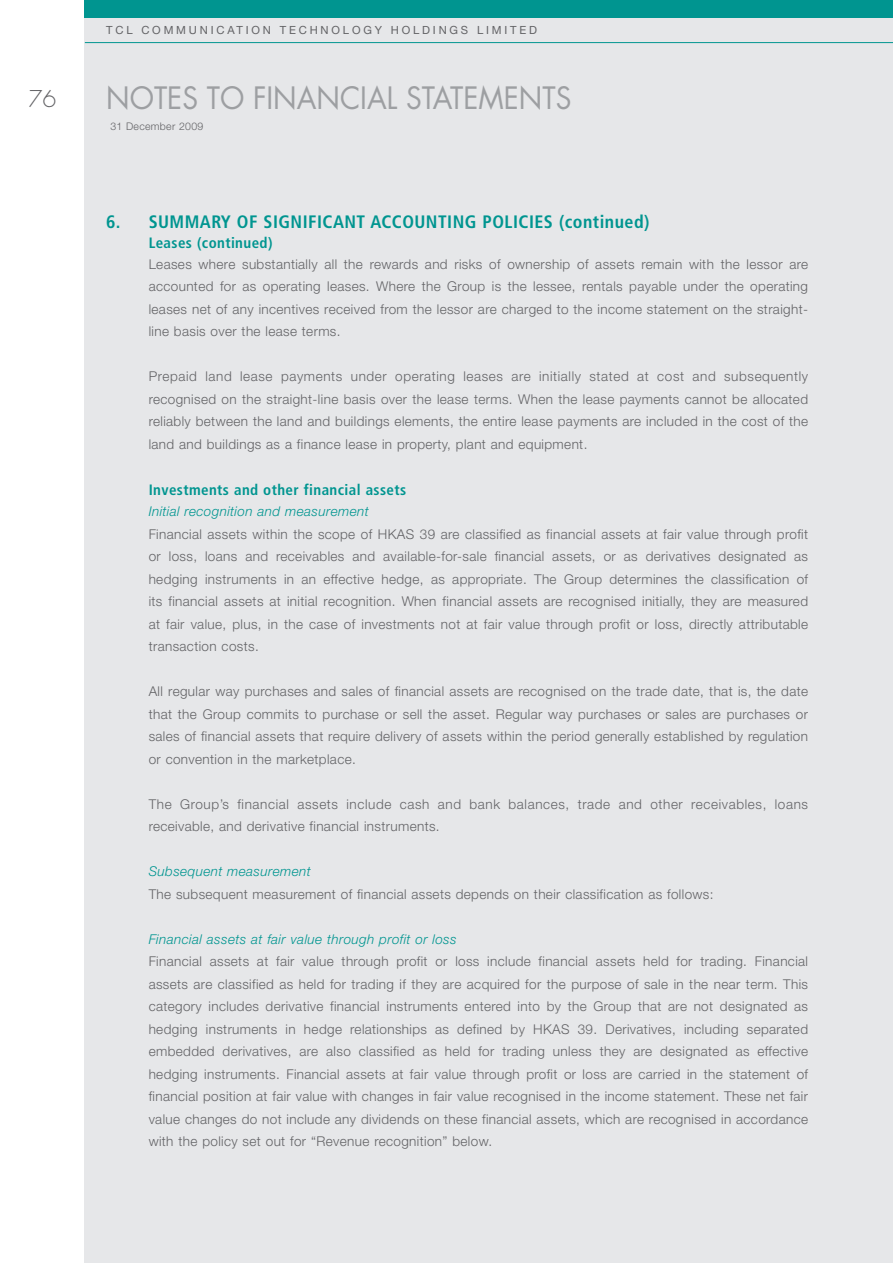
<style>
.page{position:relative;width:893px;height:1263px;background:#fff}
.page>*{position:absolute;margin:0;border:0;box-sizing:border-box;transform-origin:0 0}
.t1{font:30px "Futura Std";color:#9d9fa2;scale:.94 1}
.t2{font:300 22.5px "Futura Std";color:#636366}
.t3{font:700 condensed 18px "Frutiger LT Std";letter-spacing:.025em;color:#009590}
.t4{font:700 condensed 15px "Frutiger LT Std";letter-spacing:.025em;color:#009590}
.t5{font:300 13.5px/22.5px "Helvetica Neue LT Std";letter-spacing:.03em;color:#636366;text-align:justify}
.t6{font:italic 300 13.5px "Helvetica Neue LT Std";letter-spacing:.03em;color:#009590}
.t7{font:11.25px "Helvetica Neue LT Std";letter-spacing:.25em;color:#636366}
.t8{font:300 10.5px "Helvetica Neue LT Std";letter-spacing:.03em;color:#636366}
</style>
<div class="page">
<div style="left:85px;top:0;width:807px;height:1263px;background:#e6e7e9"></div>
<div style="left:85px;top:0;width:807px;height:17px;background:#009590"></div>
<hr style="left:85px;top:42px;width:807px;height:1px;background:#009590">
<h2 class="t2" style="left:28px;top:86px;width:29px">76</h2>
<p class="t7" style="left:106px;top:24px;width:432px">TCL COMMUNICATION TECHNOLOGY HOLDINGS LIMITED</p>
<h1 class="t1" style="left:106px;top:81px;width:496px">NOTES TO FINANCIAL STATEMENTS</h1>
<p class="t8" style="left:110px;top:122px;width:94px">31 December 2009</p>
<h3 class="t3" style="left:106px;top:211px;width:545px">6. SUMMARY OF SIGNIFICANT ACCOUNTING POLICIES (continued)</h3>
<p class="t4" style="left:149px;top:233px;width:125px">Leases (continued)</p>
<p class="t5" style="left:149px;top:254px;width:661px">Leases where substantially all the rewards and risks of ownership of assets remain with the lessor are accounted for as operating leases. Where the Group is the lessee, rentals payable under the operating leases net of any incentives received from the lessor are charged to the income statement on the straight&shy;line basis over the lease terms.</p>
<p class="t5" style="left:149px;top:367px;width:661px">Prepaid land lease payments under operating leases are initially stated at cost and subsequently recognised on the straight-line basis over the lease terms. When the lease payments cannot be allocated reliably between the land and buildings elements, the entire lease payments are included in the cost of the land and buildings as a finance lease in property, plant and equipment.</p>
<p class="t4" style="left:149px;top:481px;width:259px">Investments and other financial assets</p>
<p class="t6" style="left:149px;top:506px;width:221px">Initial recognition and measurement</p>
<p class="t5" style="left:149px;top:524px;width:661px">Financial assets within the scope of HKAS 39 are classified as financial assets at fair value through profit or loss, loans and receivables and available-for-sale financial assets, or as derivatives designated as hedging instruments in an effective hedge, as appropriate. The Group determines the classification of its financial assets at initial recognition. When financial assets are recognised initially, they are measured at fair value, plus, in the case of investments not at fair value through profit or loss, directly attributable transaction costs.</p>
<p class="t5" style="left:149px;top:682px;width:661px">All regular way purchases and sales of financial assets are recognised on the trade date, that is, the date that the Group commits to purchase or sell the asset. Regular way purchases or sales are purchases or sales of financial assets that require delivery of assets within the period generally established by regulation or convention in the marketplace.</p>
<p class="t5" style="left:149px;top:794px;width:661px">The Group’s financial assets include cash and bank balances, trade and other receivables, loans receivable, and derivative financial instruments.</p>
<p class="t6" style="left:149px;top:866px;width:164px">Subsequent measurement</p>
<p class="t5" style="left:149px;top:884px;width:566px">The subsequent measurement of financial assets depends on their classification as follows:</p>
<p class="t6" style="left:149px;top:934px;width:309px">Financial assets at fair value through profit or loss</p>
<p class="t5" style="left:149px;top:952px;width:661px">Financial assets at fair value through profit or loss include financial assets held for trading. Financial assets are classified as held for trading if they are acquired for the purpose of sale in the near term. This category includes derivative financial instruments entered into by the Group that are not designated as hedging instruments in hedge relationships as defined by HKAS 39. Derivatives, including separated embedded derivatives, are also classified as held for trading unless they are designated as effective hedging instruments. Financial assets at fair value through profit or loss are carried in the statement of financial position at fair value with changes in fair value recognised in the income statement. These net fair value changes do not include any dividends on these financial assets, which are recognised in accordance with the policy set out for “Revenue recognition” below.</p>
</div>
